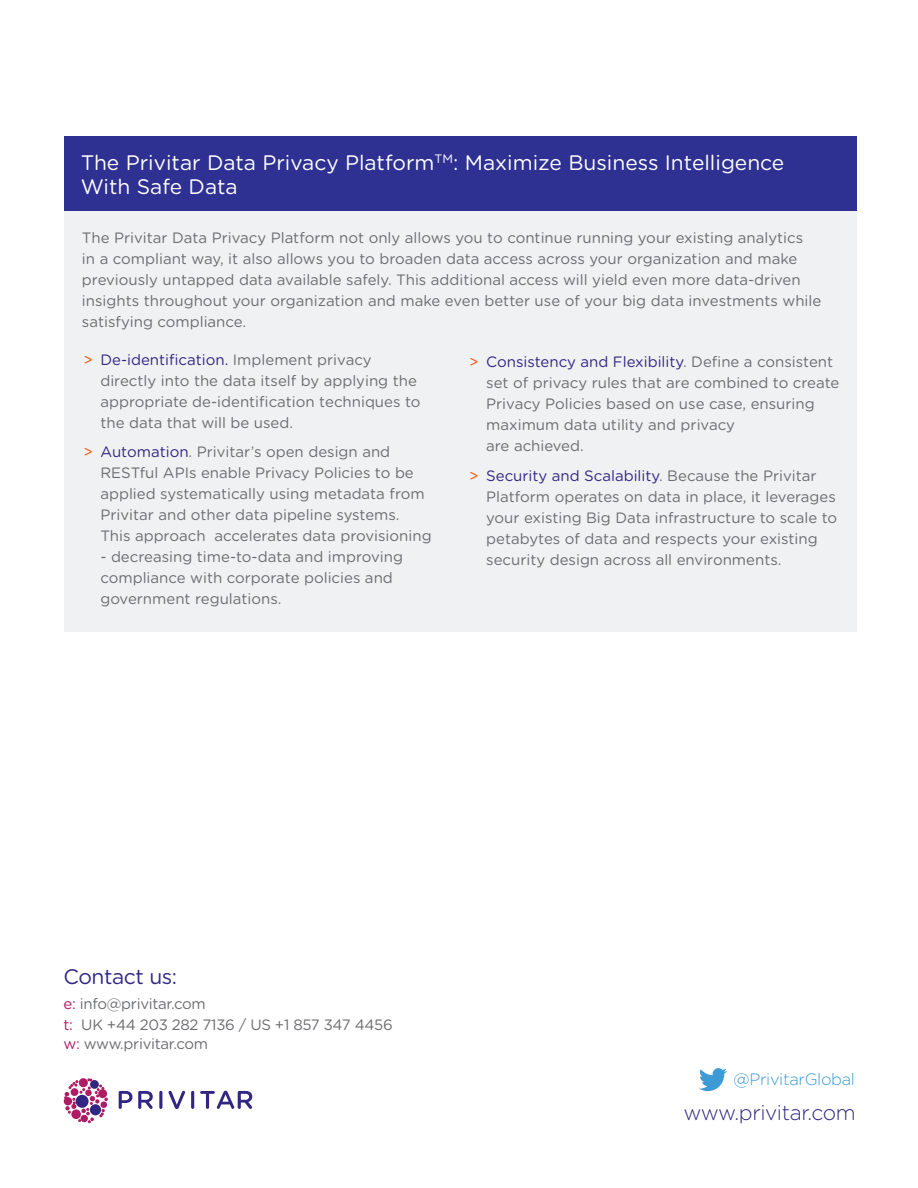
<style>
.page{position:relative;width:918px;height:1188px;background:#fff}
.page>*{position:absolute;margin:0;border:0;box-sizing:border-box;transform-origin:0 0}
.Table_Headline{font:21px/24px "Gotham Rounded";color:#fff}
.t1{font:300 21px "Gotham Rounded";letter-spacing:-.02em;color:#312783}
.Bullet_Headline_Leve{font:21px "Gotham Rounded";letter-spacing:-.02em;color:#312783}
.WWW_Priitar_White{font:300 16.5px "Gotham Rounded";letter-spacing:-.02em;color:#3c9bd5}
.Body{font:15px/21px "Gotham Rounded";color:#6c6d70}
.Body-2{font:15px/21px "Gotham Rounded";letter-spacing:-.02em;color:#6c6d70}
.s1{color:#ff4c00}
.s2{color:#312783}
.s3{color:#af1c63}
</style>
<div class="page">
<svg style="left:64px;top:1078px;width:44px;height:45px"></svg>
<svg style="left:119px;top:1091px;width:13px;height:18px"></svg>
<svg style="left:138px;top:1091px;width:15px;height:18px"></svg>
<hr style="left:159px;top:1091px;width:3px;height:18px;background:#312783;border-radius:2px">
<svg style="left:169px;top:1091px;width:16px;height:18px"></svg>
<hr style="left:191px;top:1091px;width:3px;height:18px;background:#312783;border-radius:2px">
<svg style="left:200px;top:1091px;width:52px;height:18px"></svg>
<svg style="left:699px;top:1068px;width:28px;height:23px"></svg>
<div style="left:64px;top:136px;width:793px;height:75px;background:#2e3092"></div>
<div style="left:64px;top:211px;width:793px;height:422px;background:#f0f1f2"></div>
<hr style="left:64px;top:632px;width:793px;height:2px;background:#fff">
<p class="Table_Headline" style="left:81px;top:150px;width:705px">The Privitar Data Privacy Platform<sup>TM</sup>: Maximize Business Intelligence<br>With Safe Data</p>
<p class="Body" style="left:82px;top:227px;width:741px">The Privitar Data Privacy Platform not only allows you to continue running your existing analytics<br>in a compliant way, it also allows you to broaden data access across your organization and make previously untapped data available safely. This additional access will yield even more data-driven insights throughout your organization and make even better use of your big data investments while satisfying compliance.</p>
<p class="Body" style="left:486px;top:351px;width:355px;text-indent:-17px"><span class="s1">&gt;</span> <span class="s2">Consistency and Flexibility</span>. Define a consistent set of privacy rules that are combined to create Privacy Policies based on use case, ensuring maximum data utility and privacy<br>are achieved.</p>
<p class="Body" style="left:486px;top:464px;width:353px;text-indent:-17px"><span class="s1">&gt;</span> <span class="s2">Security and Scalability</span>. Because the Privitar Platform operates on data in place, it leverages your existing Big Data infrastructure to scale to petabytes of data and respects your existing security design across all environments.</p>
<p class="Body" style="left:100px;top:348px;width:322px;text-indent:-17px"><span class="s1">&gt;</span> <span class="s2">De-identification.</span> Implement privacy directly into the data itself by applying the appropriate de-identification techniques to the data that will be used.</p>
<p class="Body" style="left:100px;top:441px;width:333px;text-indent:-17px"><span class="s1">&gt;</span> <span class="s2">Automation</span>. Privitar’s open design and RESTful APIs enable Privacy Policies to be applied systematically using metadata from Privitar and other data pipeline systems.<br>This approach accelerates data provisioning</p>
<p class="Body" style="left:100px;top:546px;width:304px">- decreasing time-to-data and improving compliance with corporate policies and government regulations.</p>
<p class="Bullet_Headline_Leve" style="left:64px;top:962px;width:115px">Contact us:</p>
<p class="Body-2" style="left:64px;top:992px;width:331px"><span class="s3">e:</span> info@privitar.com<br><span class="s3">t:</span> UK +44 203 282 7136 / US +1 857 347 4456</p>
<p class="Body-2" style="left:64px;top:1033px;width:146px"><span class="s3">w:</span> www.privitar.com</p>
<p class="WWW_Priitar_White" style="left:734px;top:1068px;width:123px">@PrivitarGlobal</p>
<p class="t1" style="left:683px;top:1098px;width:174px">www.privitar.com</p>
</div>
